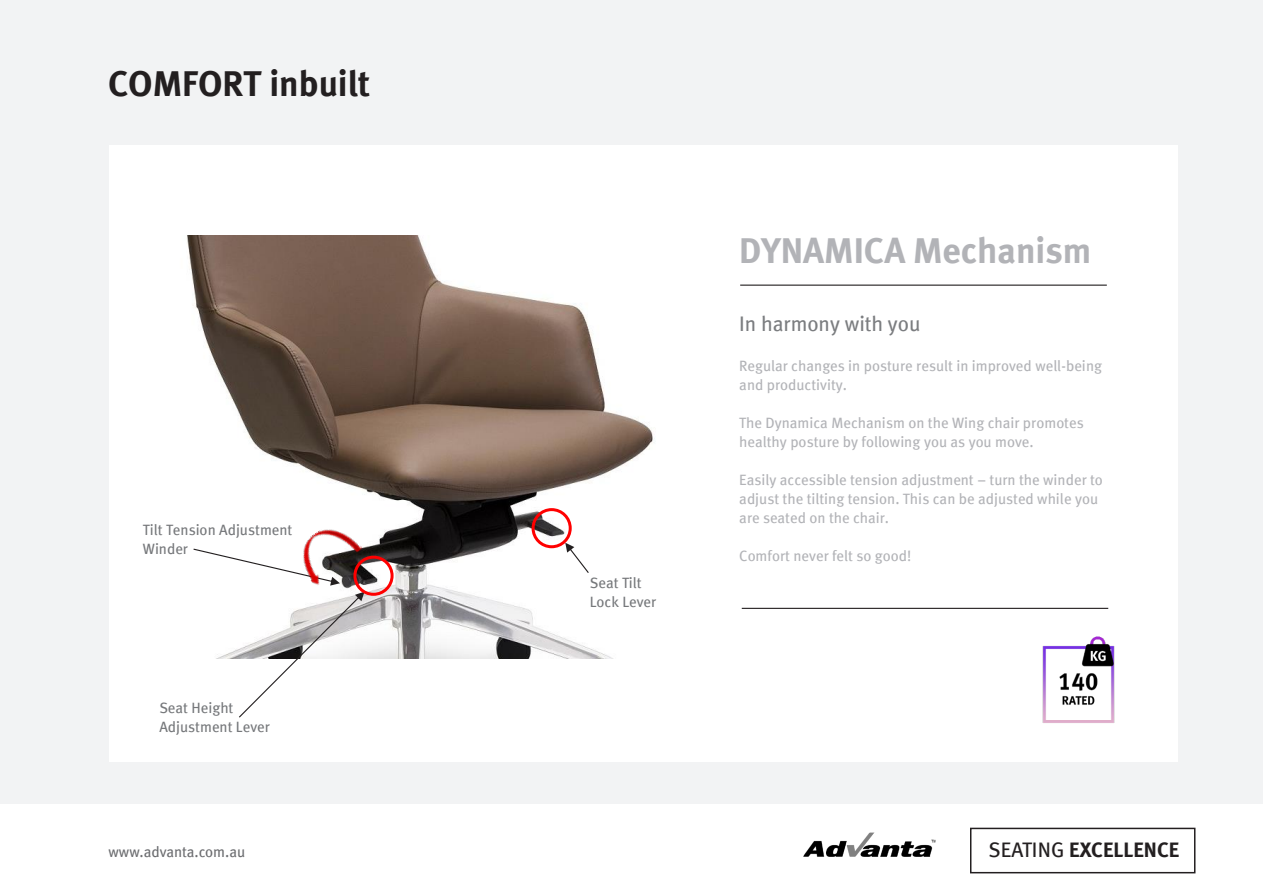
<style>
.page{position:relative;width:1263px;height:893px;background:#fff}
.page>*{position:absolute;margin:0;border:0;box-sizing:border-box;transform-origin:0 0}
.t1{font:36px "Meta Bold LF";color:#b2b3b7}
.t2{font:36px "Meta Bold LF";color:#231f20}
.t3{font:21px "Meta Bold LF";letter-spacing:.005em;color:#231f20}
.t4{font:21px "Meta Book LF";color:#7b7d80}
.t5{font:15px/19px "Meta Book LF";color:#b2b3b7}
.t6{font:15px/19px "Meta Book LF";color:#76787b}
.t7{font:15px "Meta Book LF";color:#6c6d70}
.s1{font-family:"Meta Book LF"}
</style>
<div class="page">
<div style="left:0;top:1px;width:1262px;height:803px;background:#f2f3f4"></div>
<div style="left:109px;top:145px;width:1069px;height:616px;background:#fff"></div>
<img style="left:187px;top:235px;width:468px;height:424px">
<img style="left:1042px;top:637px;width:73px;height:86px">
<svg style="left:565px;top:543px;width:24px;height:30px"></svg>
<svg style="left:193px;top:549px;width:97px;height:37px"></svg>
<svg style="left:239px;top:592px;width:125px;height:126px"></svg>
<div style="left:532px;top:508px;width:40px;height:40px;border:3px solid #f00;border-radius:50%"></div>
<div style="left:353px;top:556px;width:41px;height:40px;border:3px solid #f00;border-radius:50%"></div>
<img style="left:290px;top:516px;width:76px;height:71px">
<hr style="left:740px;top:285px;width:367px;height:1px;background:#231f20">
<hr style="left:742px;top:608px;width:366px;height:1px;background:#231f20">
<img style="left:849px;top:845px;width:7px;height:12px">
<img style="left:856px;top:832px;width:79px;height:25px">
<img style="left:803px;top:840px;width:46px;height:17px">
<div style="left:970px;top:828px;width:225px;height:45px;border:2px solid #231f20"></div>
<p class="t2" style="left:108px;top:62px;width:264px">COMFORT inbuilt</p>
<p class="t6" style="left:143px;top:520px;width:151px">Tilt Tension Adjustment<br>Winder</p>
<p class="t6" style="left:159px;top:698px;width:112px">Seat Height<br>Adjustment Lever</p>
<p class="t6" style="left:590px;top:573px;width:68px">Seat Tilt<br>Lock Lever</p>
<p class="t1" style="left:739px;top:229px;width:354px">DYNAMICA Mechanism</p>
<p class="t4" style="left:739px;top:312px;width:183px">In harmony with you</p>
<p class="t5" style="left:739px;top:356px;width:364px">Regular changes in posture result in improved well-being and productivity.</p>
<p class="t5" style="left:739px;top:413px;width:346px">The Dynamica Mechanism on the Wing chair promotes healthy posture by following you as you move.</p>
<p class="t5" style="left:739px;top:470px;width:365px">Easily accessible tension adjustment – turn the winder to adjust the tilting tension. This can be adjusted while you are seated on the chair.</p>
<p class="t5" style="left:739px;top:546px;width:174px">Comfort never felt so good!</p>
<p class="t6" style="left:119px;top:837px;width:139px">www.advanta.com.au</p>
<p class="t7" style="left:109px;top:843px;width:138px">www.advanta.com.au</p>
<h2 class="t3" style="left:988px;top:837px;width:192px"><span class="s1">SEATING</span> EXCELLENCE</h2>
</div>
